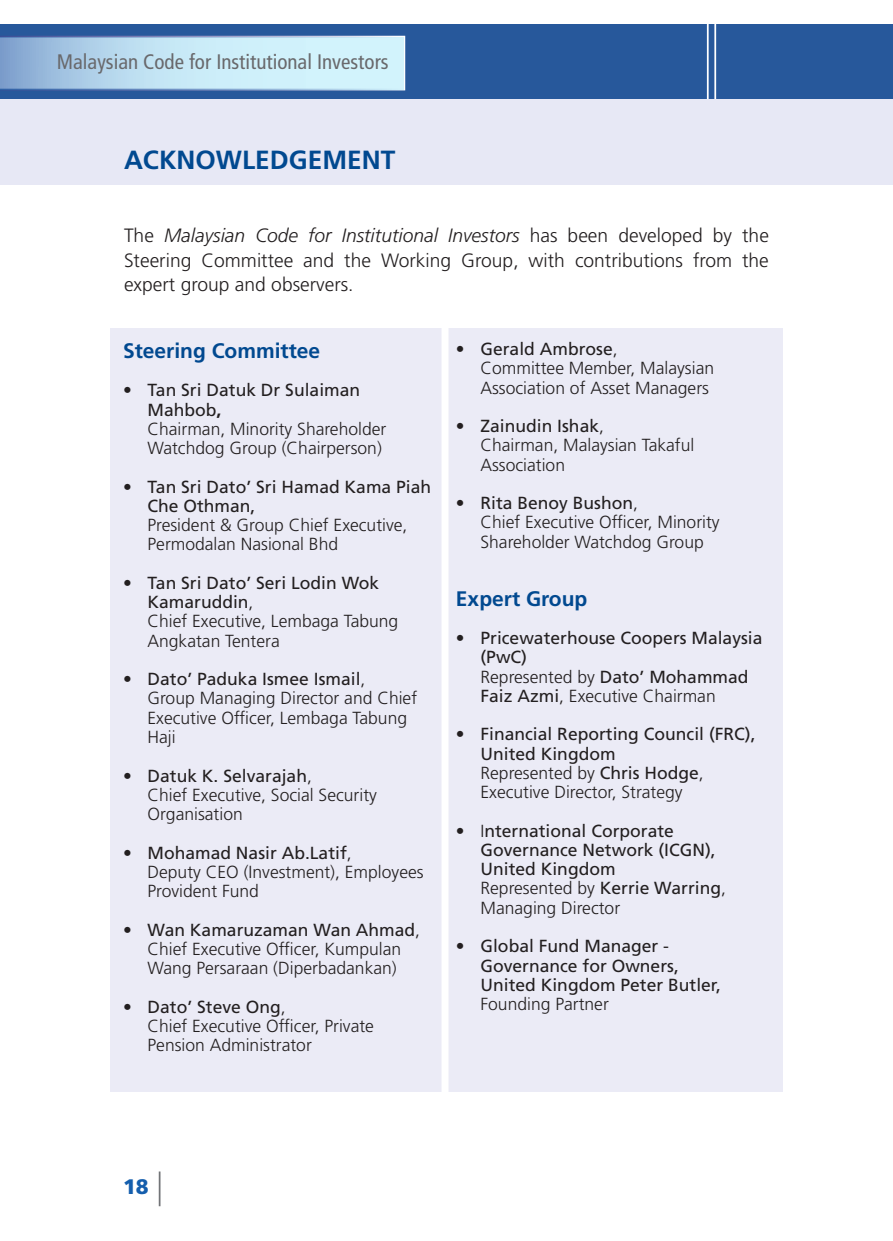
<style>
.page{position:relative;width:893px;height:1241px;background:#fff}
.page>*{position:absolute;margin:0;border:0;box-sizing:border-box;transform-origin:0 0}
.t1{font:700 26.25px "Frutiger LT Std";color:#014990}
.t2{font:condensed 21px "Frutiger LT Std";color:#69696c}
.t3{font:700 21px "Frutiger LT Std";color:#014990}
.t4{font:900 21px "Frutiger LT Std";color:#145ead}
.t5{font:300 19.25px/24.5px "Frutiger LT Std";color:#231f20;text-align:justify}
.t6{font:300 17.5px/19.2px "Frutiger LT Std";color:#231f20}
.t7{font:17.5px/19.2px "Frutiger LT Std";color:#231f20}
.s1{font-style:italic}
.s2{font-weight:400}
.s3{font-weight:700}
.s4{font-weight:300}
</style>
<div class="page">
<div style="left:0;top:24px;width:893px;height:75px;background:#27589b"></div>
<svg style="left:0;top:36px;width:405px;height:54px"></svg>
<svg style="left:0;top:37px;width:404px;height:53px;background:#bcddef"></svg>
<hr style="left:707px;top:17px;width:2px;height:84px;background:#fff">
<hr style="left:714px;top:15px;width:2px;height:84px;background:#fff">
<hr style="left:159px;top:1171px;width:1px;height:34px;background:#727477">
<div style="left:0;top:99px;width:893px;height:85px;background:#e7e8f5"></div>
<div style="left:111px;top:328px;width:672px;height:763px;background:#ebebf6"></div>
<div style="left:441px;top:308px;width:7px;height:803px;background:#fff"></div>
<p class="t2" style="left:57px;top:50px;width:333px">Malaysian Code for Institutional Investors</p>
<p class="t1" style="left:124px;top:144px;width:273px">ACKNOWLEDGEMENT</p>
<p class="t5" style="left:124px;top:223px;width:646px">The <span class="s1">Malaysian Code for Institutional Investors</span> has been developed by the Steering Committee and the Working Group, with contributions from the expert group and observers.</p>
<p class="t3" style="left:123px;top:338px;width:199px">Steering Committee</p>
<p class="t6" style="left:147px;top:381px;width:240px;text-indent:-24px">• <span class="s2">Tan Sri Datuk Dr Sulaiman<br>Mahbob</span><span class="s3">,<br></span>Chairman, Minority Shareholder<br>Watchdog Group (Chairperson)</p>
<p class="t6" style="left:147px;top:477px;width:285px;text-indent:-24px">• <span class="s2">Tan Sri Dato’ Sri Hamad Kama Piah<br>Che Othman,<br></span>President &amp; Group Chief Executive,<br>Permodalan Nasional Bhd</p>
<p class="t6" style="left:147px;top:573px;width:252px;text-indent:-24px">• <span class="s2">Tan Sri Dato’ Seri Lodin Wok<br>Kamaruddin</span>,<br>Chief Executive, Lembaga Tabung<br>Angkatan Tentera</p>
<p class="t6" style="left:147px;top:669px;width:271px;text-indent:-24px">• <span class="s2">Dato’ Paduka Ismee Ismail</span>,<br>Group Managing Director and Chief<br>Executive Officer, Lembaga Tabung<br>Haji</p>
<p class="t6" style="left:147px;top:766px;width:231px;text-indent:-24px">• <span class="s2">Datuk K. Selvarajah</span>,<br>Chief Executive, Social Security<br>Organisation</p>
<p class="t6" style="left:147px;top:843px;width:278px;text-indent:-24px">• <span class="s2">Mohamad Nasir Ab.Latif</span>,<br>Deputy CEO (Investment), Employees<br>Provident Fund</p>
<p class="t6" style="left:123px;top:920px;width:299px;text-align:center">• <span class="s2">Wan Kamaruzaman Wan Ahmad</span>,<br>Chief Executive Officer, Kumpulan<br>Wang Persaraan (Diperbadankan)</p>
<p class="t6" style="left:147px;top:997px;width:228px;text-indent:-24px">• <span class="s2">Dato’ Steve Ong</span>,<br>Chief Executive Officer, Private<br>Pension Administrator</p>
<p class="t6" style="left:480px;top:339px;width:235px;text-indent:-24px">• <span class="s2">Gerald Ambrose</span>,<br>Committee Member, Malaysian<br>Association of Asset Managers</p>
<p class="t6" style="left:480px;top:416px;width:215px;text-indent:-24px">• <span class="s2">Zainudin Ishak</span>,<br>Chairman, Malaysian Takaful<br>Association</p>
<p class="t6" style="left:480px;top:493px;width:241px;text-indent:-24px">• <span class="s2">Rita Benoy Bushon</span>,<br>Chief Executive Officer, Minority<br>Shareholder Watchdog Group</p>
<p class="t3" style="left:456px;top:585px;width:133px">Expert Group</p>
<p class="t7" style="left:480px;top:628px;width:284px;text-indent:-24px"><span class="s4">•</span> Pricewaterhouse Coopers Malaysia (PwC)</p>
<p class="t6" style="left:480px;top:667px;width:270px">Represented by <span class="s2">Dato’ Mohammad<br>Faiz Azmi</span>, Executive Chairman</p>
<p class="t7" style="left:480px;top:724px;width:277px;text-indent:-24px"><span class="s4">•</span> Financial Reporting Council (FRC),<br>United Kingdom</p>
<p class="t6" style="left:480px;top:763px;width:225px">Represented by <span class="s2">Chris Hodge</span>,<br>Executive Director, Strategy</p>
<p class="t7" style="left:480px;top:820px;width:237px;text-indent:-24px"><span class="s4">• I</span>nternational Corporate<br>Governance Network (ICGN),<br>United Kingdom</p>
<p class="t6" style="left:480px;top:878px;width:247px">Represented by <span class="s2">Kerrie Warring</span>,<br>Managing Director</p>
<p class="t7" style="left:480px;top:936px;width:242px;text-indent:-24px"><span class="s4">•</span> Global Fund Manager -<br>Governance for Owners,<br>United Kingdom Peter Butler,<br><span class="s4">Founding Partner</span></p>
<p class="t4" style="left:123px;top:1173px;width:27px">18</p>
</div>
